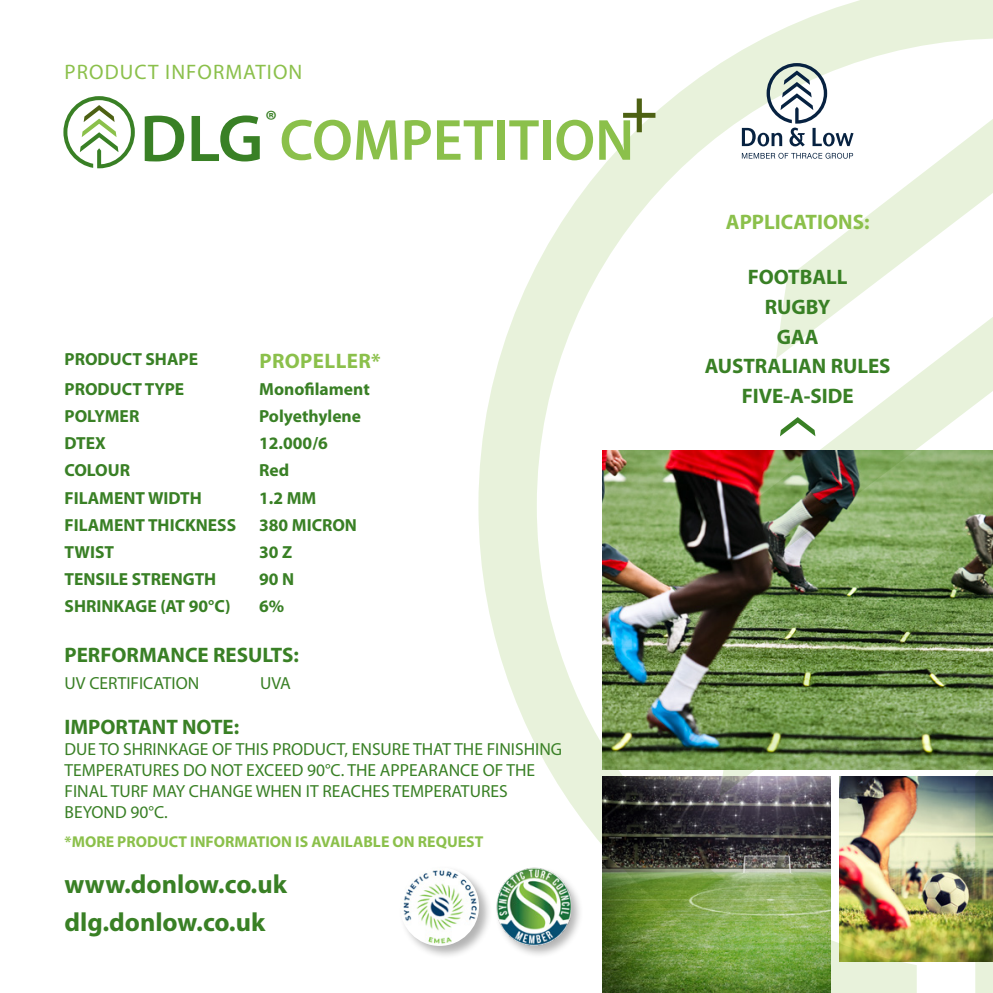
<style>
.page{position:relative;width:993px;height:993px;background:#fff}
.page>*{position:absolute;margin:0;border:0;box-sizing:border-box;transform-origin:0 0}
.t1{font:600 63.35px "Myriad Pro";color:#4d6113}
.t2{font:600 58.45px "Myriad Pro";color:#8bc04b}
.t3{font:600 26.78px "Myriad Pro";color:#398025}
.t4{font:700 26.25px/37.8px "Myriad Pro";color:#398025}
.t5{font:700 21px/29.8px "Myriad Pro";color:#398025;text-align:center}
.t6{font:21px "Myriad Pro";letter-spacing:.05em;color:#8bc04b}
.t7{font:700 21px "Myriad Pro";color:#8bc04b}
.t8{font:700 21px "Myriad Pro";letter-spacing:.02em;color:#8bc04b}
.t9{font:17.5px/21px "Myriad Pro";color:#398025}
.t10{font:700 17.5px "Myriad Pro";color:#398025}
.t11{font:700 15.75px "Myriad Pro";color:#8bc04b}
.s1{font-size:66.85px;color:#398025}
</style>
<div class="page">
<img style="left:478px;top:0;width:514px;height:992px">
<svg style="left:775px;top:110px;width:217px;height:198px"></svg>
<img style="left:974px;top:796px;width:18px;height:196px">
<svg style="left:747px;top:308px;width:245px;height:198px"></svg>
<img style="left:719px;top:506px;width:273px;height:290px">
<svg style="left:779px;top:417px;width:36px;height:19px"></svg>
<svg style="left:741px;top:153px;width:111px;height:6px"></svg>
<svg style="left:741px;top:63px;width:112px;height:83px"></svg>
<div style="left:398px;top:864px;width:94px;height:95px;background:#000;opacity:.3"></div>
<img style="left:400px;top:866px;width:79px;height:79px;border-radius:39px">
<div style="left:494px;top:866px;width:90px;height:92px;background:#000;opacity:.3"></div>
<img style="left:495px;top:866px;width:78px;height:79px;border-radius:39px">
<svg style="left:63px;top:96px;width:72px;height:72px"></svg>
<p class="t6" style="left:64px;top:59px;width:239px">PRODUCT INFORMATION</p>
<h1 class="t1" style="left:620px;top:71px;width:39px">+</h1>
<h3 class="t3" style="left:265px;top:103px;width:14px">®</h3>
<h2 class="t2" style="left:140px;top:103px;width:495px"><span class="s1">DLG</span> COMPETITION</h2>
<p class="t10" style="left:64px;top:348px;width:135px">PRODUCT SHAPE</p>
<p class="t8" style="left:259px;top:347px;width:123px">PROPELLER*</p>
<p class="t10" style="left:64px;top:377px;width:121px">PRODUCT TYPE</p>
<p class="t10" style="left:259px;top:377px;width:112px">Monofilament</p>
<p class="t10" style="left:64px;top:404px;width:76px">POLYMER</p>
<p class="t10" style="left:259px;top:404px;width:103px">Polyethylene</p>
<p class="t10" style="left:64px;top:432px;width:43px">DTEX</p>
<p class="t10" style="left:259px;top:432px;width:70px">12.000/6</p>
<p class="t10" style="left:64px;top:459px;width:67px">COLOUR</p>
<p class="t10" style="left:259px;top:459px;width:32px">Red</p>
<p class="t10" style="left:64px;top:486px;width:139px">FILAMENT WIDTH</p>
<p class="t10" style="left:259px;top:486px;width:59px">1.2 MM</p>
<p class="t10" style="left:64px;top:513px;width:173px">FILAMENT THICKNESS</p>
<p class="t10" style="left:259px;top:513px;width:99px">380 MICRON</p>
<p class="t10" style="left:64px;top:540px;width:51px">TWIST</p>
<p class="t10" style="left:259px;top:540px;width:35px">30 Z</p>
<p class="t10" style="left:64px;top:567px;width:153px">TENSILE STRENGTH</p>
<p class="t10" style="left:259px;top:567px;width:37px">90 N</p>
<p class="t10" style="left:64px;top:594px;width:167px">SHRINKAGE (AT 90°C)</p>
<p class="t10" style="left:259px;top:594px;width:27px">6%</p>
<p class="t5" style="left:64px;top:639px;width:236px">PERFORMANCE RESULTS:</p>
<p class="t9" style="left:64px;top:672px;width:136px">UV CERTIFICATION</p>
<p class="t9" style="left:260px;top:672px;width:32px">UVA</p>
<p class="t5" style="left:64px;top:711px;width:176px">IMPORTANT NOTE:</p>
<p class="t9" style="left:64px;top:738px;width:499px">DUE TO SHRINKAGE OF THIS PRODUCT, ENSURE THAT THE FINISHING TEMPERATURES DO NOT EXCEED 90°C. THE APPEARANCE OF THE FINAL TURF MAY CHANGE WHEN IT REACHES TEMPERATURES BEYOND 90°C.</p>
<p class="t11" style="left:64px;top:831px;width:420px">*MORE PRODUCT INFORMATION IS AVAILABLE ON REQUEST</p>
<h3 class="t4" style="left:64px;top:863px;width:224px">www.donlow.co.uk dlg.donlow.co.uk</h3>
<p class="t7" style="left:725px;top:208px;width:145px">APPLICATIONS:</p>
<p class="t5" style="left:704px;top:261px;width:187px">FOOTBALL<br>RUGBY<br>GAA<br>AUSTRALIAN RULES<br>FIVE-A-SIDE</p>
</div>
